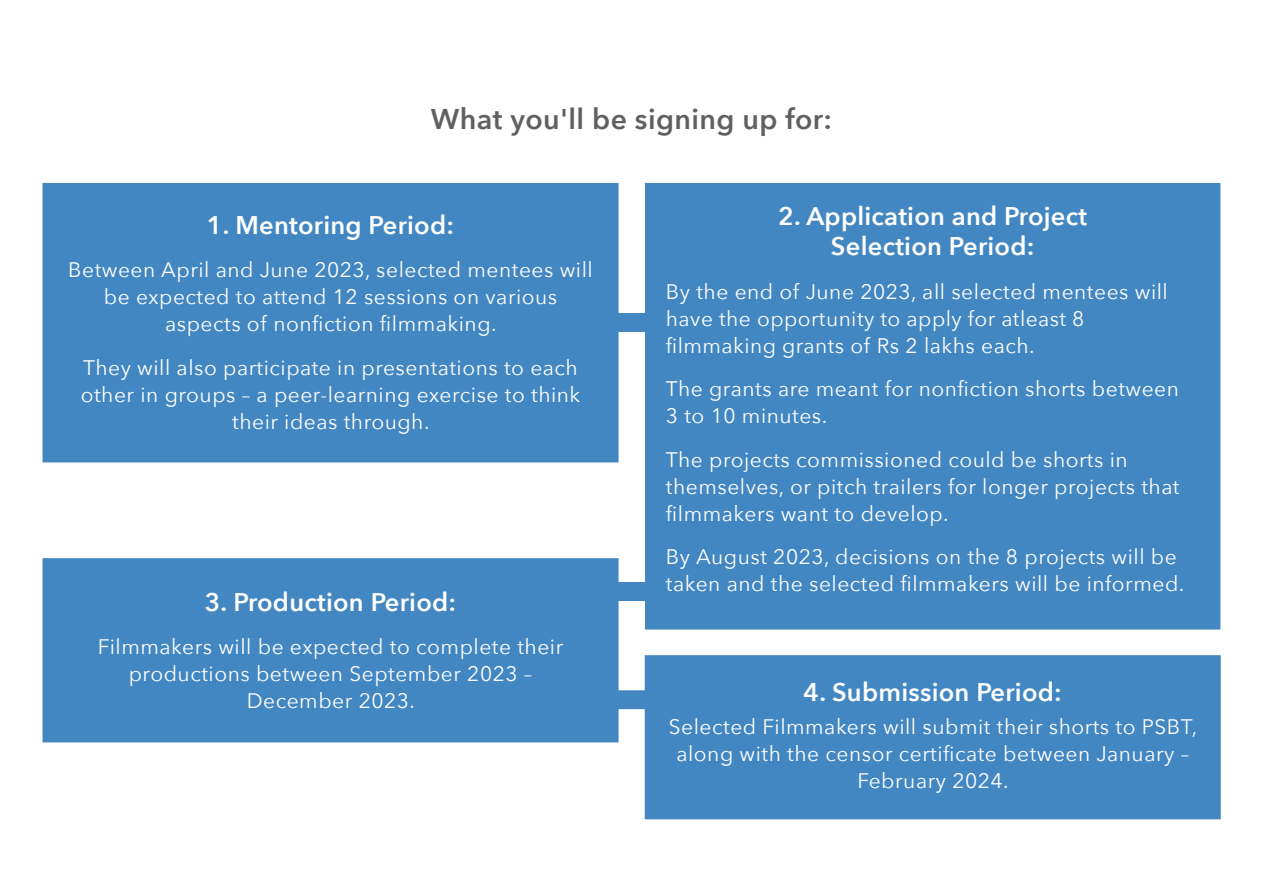
<style>
.page{position:relative;width:1263px;height:893px;background:#fff}
.page>*{position:absolute;margin:0;border:0;box-sizing:border-box;transform-origin:0 0}
.t1{font:600 28.5px "Avenir Next";letter-spacing:.015em;color:#606060}
.t2{font:600 25.5px/30px "Avenir Next";letter-spacing:.01em;color:#fff;text-align:center}
.t3{font:21px/27px "Avenir Next";letter-spacing:.025em;color:#fff;text-align:center}
</style>
<div class="page">
<div style="left:606px;top:655px;width:615px;height:164px;background:#4287c1"></div>
<div style="left:43px;top:558px;width:575px;height:184px;background:#4287c1"></div>
<div style="left:645px;top:183px;width:575px;height:446px;background:#4287c1"></div>
<div style="left:43px;top:183px;width:575px;height:279px;background:#4287c1"></div>
<div style="left:606px;top:313px;width:51px;height:19px;background:#4287c1"></div>
<div style="left:606px;top:582px;width:51px;height:19px;background:#4287c1"></div>
<h1 class="t1" style="left:431px;top:94px;width:403px">What you'll be signing up for:</h1>
<p class="t2" style="left:207px;top:209px;width:249px">1. Mentoring Period:</p>
<p class="t3" style="left:68px;top:255px;width:526px">Between April and June 2023, selected mentees will be expected to attend 12 sessions on various aspects of nonfiction filmmaking.</p>
<p class="t3" style="left:81px;top:353px;width:501px">They will also participate in presentations to each other in groups – a peer-learning exercise to think their ideas through.</p>
<p class="t2" style="left:205px;top:586px;width:253px">3. Production Period:</p>
<p class="t3" style="left:98px;top:632px;width:467px">Filmmakers will be expected to complete their productions between September 2023 –<br>December 2023.</p>
<p class="t2" style="left:778px;top:200px;width:310px">2. Application and Project<br>Selection Period:</p>
<p class="t3" style="left:666px;top:277px;width:503px;text-align:left">By the end of June 2023, all selected mentees will have the opportunity to apply for atleast 8 filmmaking grants of Rs 2 lakhs each.</p>
<p class="t3" style="left:666px;top:374px;width:514px;text-align:left">The grants are meant for nonfiction shorts between<br>3 to 10 minutes.</p>
<p class="t3" style="left:666px;top:445px;width:515px;text-align:left">The projects commissioned could be shorts in themselves, or pitch trailers for longer projects that filmmakers want to develop.</p>
<p class="t3" style="left:666px;top:542px;width:520px;text-align:left">By August 2023, decisions on the 8 projects will be taken and the selected filmmakers will be informed.</p>
<p class="t2" style="left:803px;top:676px;width:260px">4. Submission Period:</p>
<p class="t3" style="left:669px;top:712px;width:530px">Selected Filmmakers will submit their shorts to PSBT, along with the censor certificate between January –<br>February 2024.</p>
</div>
